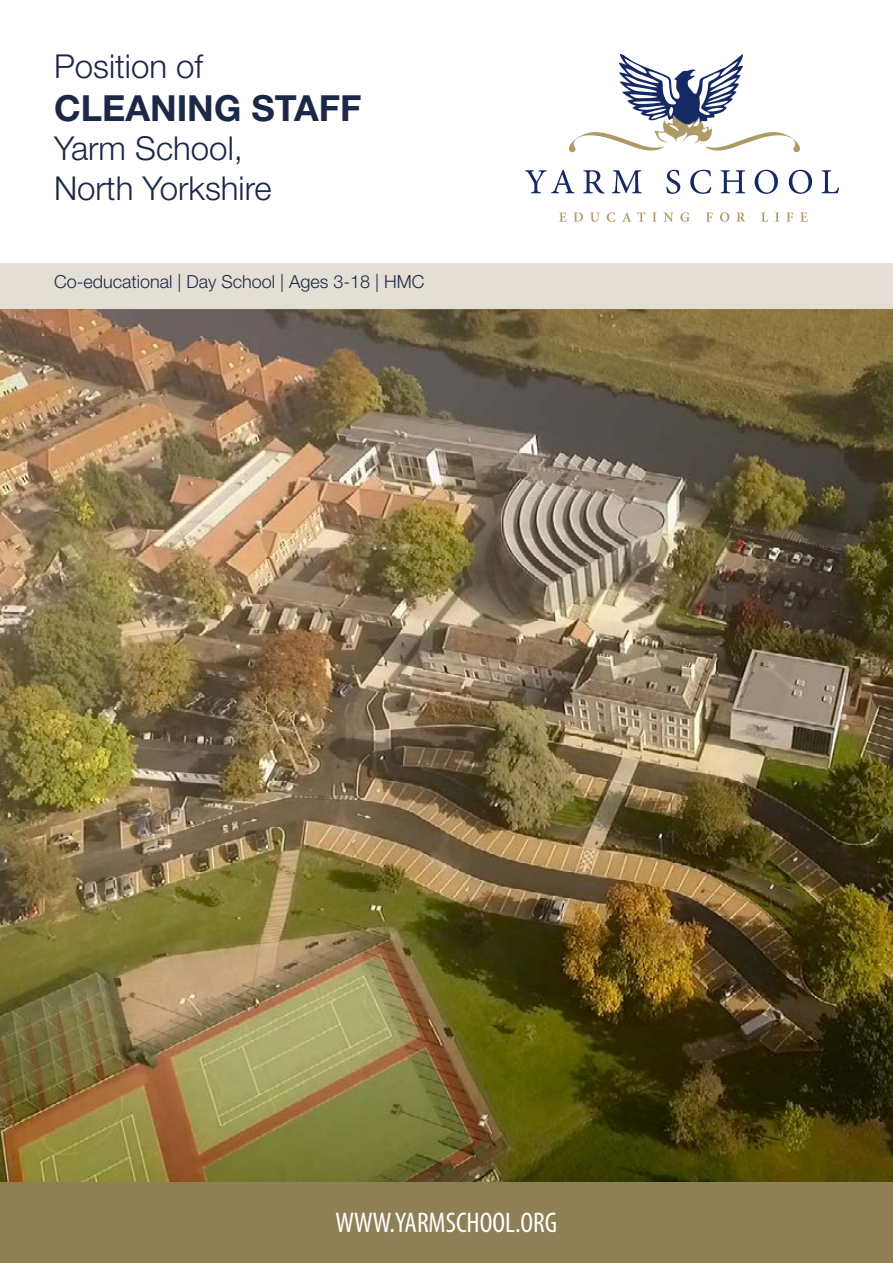
<style>
.page{position:relative;width:893px;height:1263px;background:#fff}
.page>*{position:absolute;margin:0;border:0;box-sizing:border-box;transform-origin:0 0}
.t1{font:700 36px "Helvetica Neue LT Std";color:#1d2849}
.t2{font:300 33px/39.6px "Helvetica Neue LT Std";color:#1d2849}
.t3{font:condensed 28.5px "Myriad Pro";color:#fff}
.t4{font:300 18px "Helvetica Neue LT Std";color:#1d2849}
</style>
<div class="page">
<svg style="left:525px;top:170px;width:49px;height:23px"></svg>
<svg style="left:583px;top:170px;width:21px;height:24px"></svg>
<svg style="left:612px;top:170px;width:30px;height:23px"></svg>
<svg style="left:666px;top:170px;width:14px;height:24px"></svg>
<svg style="left:690px;top:170px;width:21px;height:24px"></svg>
<svg style="left:721px;top:170px;width:24px;height:23px"></svg>
<svg style="left:755px;top:170px;width:23px;height:24px"></svg>
<svg style="left:789px;top:170px;width:23px;height:24px"></svg>
<svg style="left:822px;top:170px;width:17px;height:23px"></svg>
<svg style="left:559px;top:213px;width:8px;height:9px"></svg>
<svg style="left:573px;top:213px;width:10px;height:9px"></svg>
<svg style="left:590px;top:213px;width:9px;height:9px"></svg>
<svg style="left:607px;top:212px;width:8px;height:10px"></svg>
<svg style="left:622px;top:212px;width:9px;height:10px"></svg>
<svg style="left:637px;top:212px;width:8px;height:10px"></svg>
<svg style="left:652px;top:213px;width:4px;height:9px"></svg>
<svg style="left:663px;top:213px;width:10px;height:9px"></svg>
<svg style="left:680px;top:212px;width:9px;height:10px"></svg>
<svg style="left:706px;top:213px;width:7px;height:9px"></svg>
<svg style="left:720px;top:212px;width:9px;height:10px"></svg>
<svg style="left:737px;top:213px;width:8px;height:9px"></svg>
<svg style="left:761px;top:213px;width:7px;height:9px"></svg>
<svg style="left:775px;top:213px;width:4px;height:9px"></svg>
<svg style="left:786px;top:213px;width:7px;height:9px"></svg>
<svg style="left:800px;top:213px;width:8px;height:9px"></svg>
<svg style="left:569px;top:54px;width:231px;height:98px"></svg>
<img style="left:1px;top:310px;width:892px;height:872px">
<div style="left:0;top:1182px;width:893px;height:81px;background:#8e7f57"></div>
<div style="left:0;top:264px;width:893px;height:46px;background:#e3dfd5"></div>
<h2 class="t2" style="left:54px;top:45px;width:151px">Position of</h2>
<h1 class="t1" style="left:54px;top:86px;width:309px">CLEANING STAFF</h1>
<h2 class="t2" style="left:54px;top:128px;width:219px">Yarm School,<br>North Yorkshire</h2>
<p class="t4" style="left:54px;top:271px;width:372px">Co-educational | Day School | Ages 3-18 | HMC</p>
<h3 class="t3" style="left:336px;top:1205px;width:223px">WWW.YARMSCHOOL.ORG</h3>
</div>
